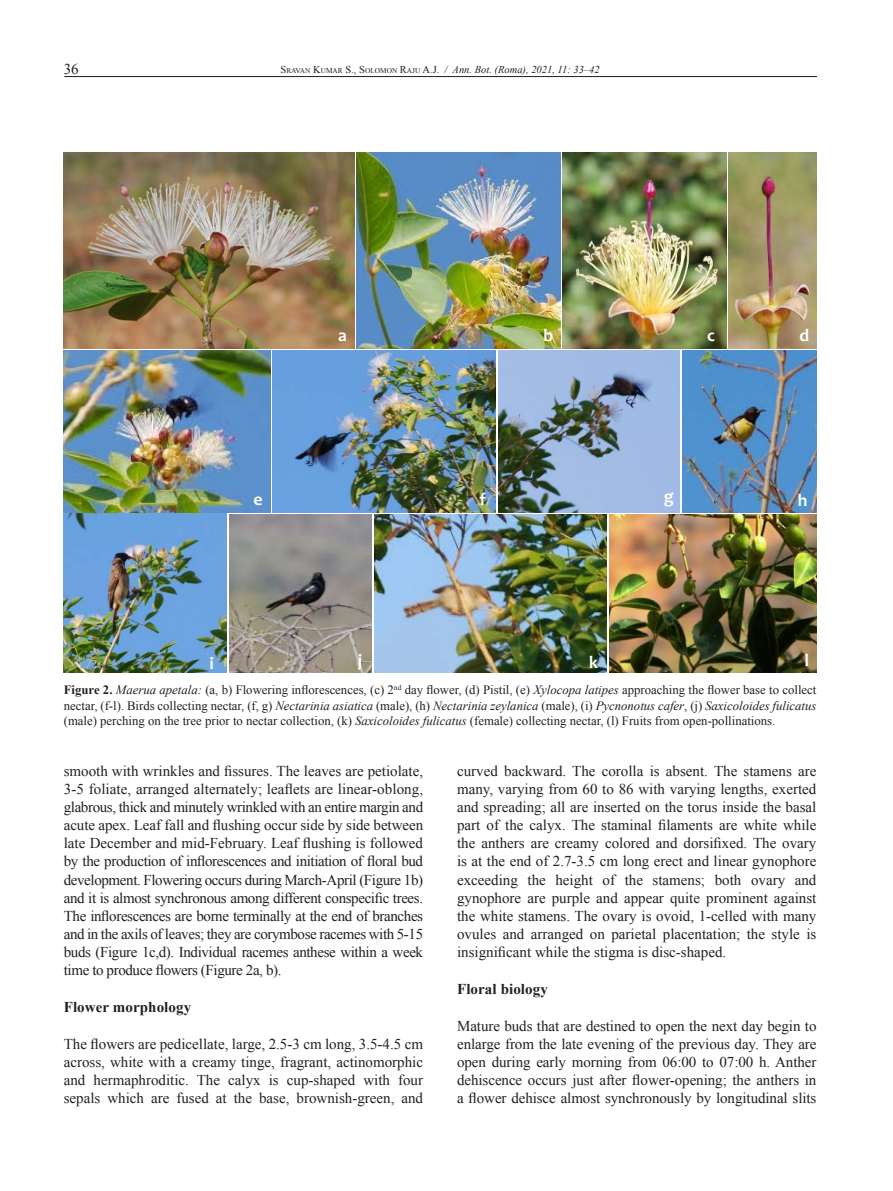
<style>
.page{position:relative;width:893px;height:1191px;background:#fff}
.page>*{position:absolute;margin:0;border:0;box-sizing:border-box;transform-origin:0 0}
.t1{font:700 17.7px "Candara";color:#fff}
.t2{font:15px/18px "Times New Roman";color:#231f20;text-align:justify}
.t3{font:700 15px "Times New Roman";letter-spacing:.005em;color:#231f20}
.t4{font:12.75px/15.3px "Times New Roman";color:#231f20;text-align:justify}
.t5{font:italic 10.5px "Times New Roman";color:#231f20}
.s1{font-style:normal}
.s2{font-style:normal;font-size:7.35px}
.s3{font-weight:700}
.s4{font-style:italic}
</style>
<div class="page">
<hr style="left:64px;top:76px;width:753px;height:1px;background:#231f20">
<img style="left:64px;top:152px;width:752px;height:521px">
<img style="left:64px;top:152px;width:291px;height:197px">
<img style="left:563px;top:152px;width:163px;height:197px">
<img style="left:729px;top:152px;width:87px;height:197px">
<img style="left:357px;top:152px;width:203px;height:197px">
<img style="left:64px;top:351px;width:206px;height:161px">
<img style="left:498px;top:351px;width:182px;height:161px">
<img style="left:273px;top:351px;width:223px;height:161px">
<img style="left:682px;top:351px;width:134px;height:161px">
<img style="left:64px;top:514px;width:163px;height:158px">
<img style="left:229px;top:514px;width:142px;height:158px">
<img style="left:375px;top:514px;width:231px;height:158px">
<img style="left:610px;top:514px;width:206px;height:158px">
<p class="t2" style="left:64px;top:59px;width:16px">36</p>
<p class="t5" style="left:281px;top:62px;width:321px"><span class="s1">S</span><span class="s2">RAVAN</span> <span class="s1">K</span><span class="s2">UMAR</span> <span class="s1">S., S</span><span class="s2">OLOMON</span> <span class="s1">R</span><span class="s2">AJU</span> <span class="s1">A.J.</span> / Ann. Bot. (Roma), 2021, 11: 33–42</p>
<p class="t1" style="left:254px;top:488px;width:11px">e</p>
<p class="t1" style="left:544px;top:324px;width:11px">b</p>
<p class="t1" style="left:707px;top:324px;width:9px">c</p>
<p class="t1" style="left:338px;top:324px;width:10px">a</p>
<p class="t1" style="left:799px;top:324px;width:11px">d</p>
<p class="t1" style="left:480px;top:488px;width:8px">f</p>
<p class="t1" style="left:664px;top:485px;width:11px">g</p>
<p class="t1" style="left:798px;top:489px;width:11px">h</p>
<p class="t1" style="left:358px;top:649px;width:6px">j</p>
<p class="t1" style="left:209px;top:652px;width:6px">i</p>
<p class="t1" style="left:804px;top:649px;width:6px">l</p>
<p class="t4" style="left:64px;top:682px;width:754px"><span class="s3">Figure 2.</span> <span class="s4">Maerua apetala:</span> (a, b) Flowering inflorescences, (c) 2<sup>nd</sup> day flower, (d) Pistil, (e) <span class="s4">Xylocopa latipes</span> approaching the flower base to collect nectar, (f-l). Birds collecting nectar, (f, g) <span class="s4">Nectarinia asiatica</span> (male), (h) <span class="s4">Nectarinia zeylanica</span> (male), (i) <span class="s4">Pycnonotus cafer</span>, (j) <span class="s4">Saxicoloides fulicatus </span>(male) perching on the tree prior to nectar collection, (k) <span class="s4">Saxicoloides fulicatus</span> (female) collecting nectar, (l) Fruits from open-pollinations.</p>
<p class="t1" style="left:589px;top:650px;width:11px">k</p>
<p class="t2" style="left:64px;top:761px;width:361px">smooth with wrinkles and fissures. The leaves are petiolate, 3-5 foliate, arranged alternately; leaflets are linear-oblong, glabrous, thick and minutely wrinkled with an entire margin and acute apex. Leaf fall and flushing occur side by side between late December and mid-February. Leaf flushing is followed by the production of inflorescences and initiation of floral bud development. Flowering occurs during March-April (Figure 1b) and it is almost synchronous among different conspecific trees.<br>The inflorescences are borne terminally at the end of branches and in the axils of leaves; they are corymbose racemes with 5-15 buds (Figure 1c,d). Individual racemes anthese within a week time to produce flowers (Figure 2a, b).</p>
<p class="t3" style="left:64px;top:996px;width:129px">Flower morphology</p>
<p class="t2" style="left:64px;top:1034px;width:361px">The flowers are pedicellate, large, 2.5-3 cm long, 3.5-4.5 cm across, white with a creamy tinge, fragrant, actinomorphic and hermaphroditic. The calyx is cup-shaped with four sepals which are fused at the base, brownish-green, and</p>
<p class="t2" style="left:457px;top:762px;width:361px">curved backward. The corolla is absent. The stamens are many, varying from 60 to 86 with varying lengths, exerted and spreading; all are inserted on the torus inside the basal part of the calyx. The staminal filaments are white while the anthers are creamy colored and dorsifixed. The ovary is at the end of 2.7-3.5 cm long erect and linear gynophore exceeding the height of the stamens; both ovary and gynophore are purple and appear quite prominent against the white stamens. The ovary is ovoid, 1-celled with many ovules and arranged on parietal placentation; the style is insignificant while the stigma is disc-shaped.</p>
<p class="t3" style="left:457px;top:978px;width:92px">Floral biology</p>
<p class="t2" style="left:457px;top:1016px;width:361px">Mature buds that are destined to open the next day begin to enlarge from the late evening of the previous day. They are open during early morning from 06:00 to 07:00 h. Anther dehiscence occurs just after flower-opening; the anthers in a flower dehisce almost synchronously by longitudinal slits</p>
</div>
